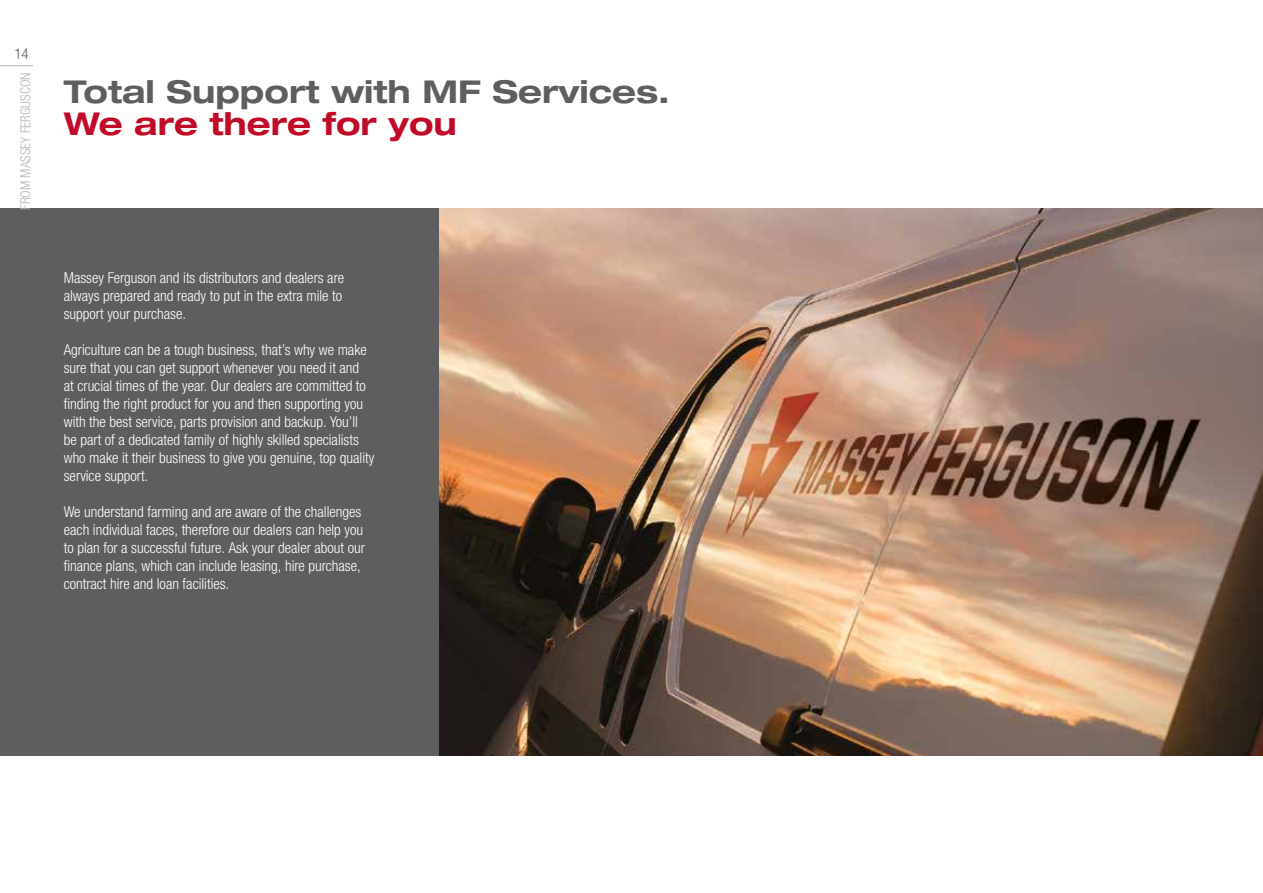
<style>
.page{position:relative;width:1263px;height:893px;background:#fff}
.page>*{position:absolute;margin:0;border:0;box-sizing:border-box;transform-origin:0 0}
.t1{font:700 expanded 31.5px "Helvetica Neue LTW1 G";color:#5f5e5e}
.t2{font:700 expanded 31.5px "Helvetica Neue LTW1 G";color:#c10a27}
.t3{font:300 condensed 15px/18px "Helvetica Neue LTW1 G";color:#fff}
.t4{font:300 condensed 15px "Helvetica Neue LTW1 G";color:#5f5e5e}
.t5{font:300 condensed 13.5px "Helvetica Neue LTW1 G";color:#b6b5b5}
</style>
<div class="page">
<img style="left:438px;top:208px;width:825px;height:548px">
<div style="left:0;top:208px;width:438px;height:548px;background:#5f5e5e"></div>
<hr style="left:0;top:65px;width:33px;height:1px;background:#b6b5b5">
<p class="t4" style="left:14px;top:44px;width:16px">14</p>
<p class="t5" style="left:18px;top:210px;width:139px;rotate:-90deg">FROM MASSEY FERGUSCON</p>
<h1 class="t1" style="left:64px;top:71px;width:608px">Total Support with MF Services.</h1>
<h1 class="t2" style="left:64px;top:103px;width:395px">We are there for you</h1>
<p class="t3" style="left:64px;top:269px;width:282px">Massey Ferguson and its distributors and dealers are always prepared and ready to put in the extra mile to support your purchase.</p>
<p class="t3" style="left:64px;top:341px;width:312px">Agriculture can be a tough business, that’s why we make sure that you can get support whenever you need it and<br>at crucial times of the year. Our dealers are committed to finding the right product for you and then supporting you with the best service, parts provision and backup. You’ll be part of a dedicated family of highly skilled specialists who make it their business to give you genuine, top quality service support.</p>
<p class="t3" style="left:64px;top:503px;width:303px">We understand farming and are aware of the challenges each individual faces, therefore our dealers can help you to plan for a successful future. Ask your dealer about our finance plans, which can include leasing, hire purchase, contract hire and loan facilities.</p>
</div>
